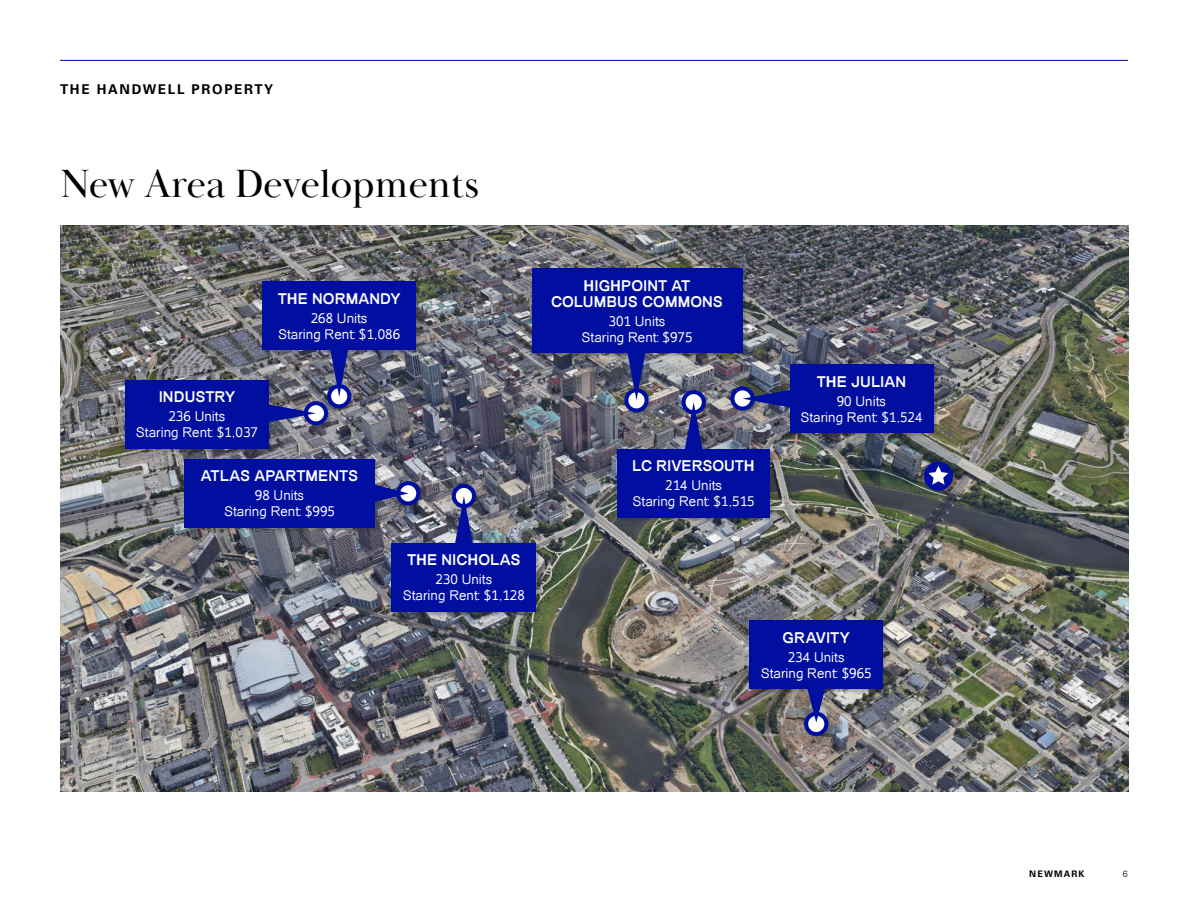
<style>
.page{position:relative;width:1188px;height:918px;background:#fff}
.page>*{position:absolute;margin:0;border:0;box-sizing:border-box;transform-origin:0 0}
.Head_27_29{font:40.5px "Baskerville Display PT";color:#000100}
.t1{font:700 15px/16.2px "Catriel";letter-spacing:.005em;color:#fff;text-align:center}
.t2{font:13.5px/16.2px "Catriel";color:#fff;text-align:center}
.t3{font:700 13.5px "Univers LT Pro 65";letter-spacing:.125em;color:#000100}
.t4{font:700 9px "Univers LT Pro 65";letter-spacing:.125em;color:#000100}
.t5{font:300 9px "Univers LT Pro 45";color:#000100}
</style>
<div class="page">
<img style="left:60px;top:225px;width:1068px;height:567px">
<div style="left:803px;top:711px;width:30px;height:30px;background:#231f20;opacity:.3"></div>
<div style="left:806px;top:714px;width:20px;height:20px;background:#fff;border-radius:50%"></div>
<div style="left:804px;top:712px;width:24px;height:24px;border:4px solid #000f9f;border-radius:50%"></div>
<div style="left:624px;top:387px;width:29px;height:30px;background:#231f20;opacity:.3"></div>
<div style="left:626px;top:390px;width:21px;height:20px;background:#fff;border-radius:50%"></div>
<div style="left:624px;top:388px;width:25px;height:24px;border:4px solid #000f9f;border-radius:50%"></div>
<div style="left:730px;top:385px;width:29px;height:30px;background:#231f20;opacity:.3"></div>
<svg style="left:732px;top:388px;width:21px;height:21px"></svg>
<div style="left:730px;top:386px;width:25px;height:25px;border:4px solid #000f9f;border-radius:50%"></div>
<div style="left:681px;top:389px;width:29px;height:30px;background:#231f20;opacity:.3"></div>
<div style="left:684px;top:392px;width:20px;height:20px;background:#fff;border-radius:50%"></div>
<div style="left:682px;top:390px;width:24px;height:24px;border:4px solid #000f9f;border-radius:50%"></div>
<div style="left:451px;top:483px;width:30px;height:30px;background:#231f20;opacity:.3"></div>
<div style="left:454px;top:486px;width:20px;height:20px;background:#fff;border-radius:50%"></div>
<div style="left:452px;top:484px;width:24px;height:24px;border:4px solid #000f9f;border-radius:50%"></div>
<div style="left:395px;top:480px;width:30px;height:30px;background:#231f20;opacity:.3"></div>
<div style="left:398px;top:483px;width:20px;height:20px;background:#fff;border-radius:50%"></div>
<div style="left:396px;top:481px;width:24px;height:25px;border:4px solid #000f9f;border-radius:50%"></div>
<div style="left:326px;top:383px;width:30px;height:30px;background:#231f20;opacity:.3"></div>
<div style="left:329px;top:386px;width:20px;height:20px;background:#fff;border-radius:50%"></div>
<div style="left:327px;top:384px;width:24px;height:24px;border:4px solid #000f9f;border-radius:50%"></div>
<div style="left:303px;top:400px;width:30px;height:30px;background:#231f20;opacity:.3"></div>
<div style="left:306px;top:403px;width:20px;height:20px;background:#fff;border-radius:50%"></div>
<div style="left:304px;top:401px;width:24px;height:24px;border:4px solid #000f9f;border-radius:50%"></div>
<div style="left:531px;top:268px;width:216px;height:90px;background:#231f20;opacity:.3"></div>
<div style="left:532px;top:269px;width:211px;height:84px;background:#000f9f"></div>
<div style="left:124px;top:379px;width:150px;height:74px;background:#231f20;opacity:.3"></div>
<div style="left:125px;top:380px;width:144px;height:69px;background:#000f9f"></div>
<div style="left:262px;top:281px;width:158px;height:74px;background:#231f20;opacity:.3"></div>
<div style="left:263px;top:282px;width:153px;height:68px;background:#000f9f"></div>
<div style="left:391px;top:542px;width:150px;height:74px;background:#231f20;opacity:.3"></div>
<div style="left:392px;top:543px;width:144px;height:68px;background:#000f9f"></div>
<div style="left:184px;top:458px;width:196px;height:74px;background:#231f20;opacity:.3"></div>
<div style="left:184px;top:459px;width:191px;height:69px;background:#000f9f"></div>
<div style="left:789px;top:364px;width:149px;height:74px;background:#231f20;opacity:.3"></div>
<div style="left:790px;top:365px;width:143px;height:68px;background:#000f9f"></div>
<div style="left:617px;top:448px;width:158px;height:74px;background:#231f20;opacity:.3"></div>
<div style="left:617px;top:449px;width:153px;height:69px;background:#000f9f"></div>
<div style="left:749px;top:620px;width:139px;height:74px;background:#231f20;opacity:.3"></div>
<div style="left:750px;top:621px;width:133px;height:68px;background:#000f9f"></div>
<svg style="left:807px;top:689px;width:18px;height:34px"></svg>
<svg style="left:455px;top:496px;width:18px;height:47px"></svg>
<svg style="left:375px;top:484px;width:33px;height:18px"></svg>
<svg style="left:269px;top:404px;width:47px;height:18px"></svg>
<svg style="left:330px;top:350px;width:18px;height:47px"></svg>
<svg style="left:627px;top:353px;width:19px;height:47px"></svg>
<svg style="left:685px;top:402px;width:18px;height:47px"></svg>
<svg style="left:743px;top:390px;width:47px;height:18px"></svg>
<div style="left:923px;top:460px;width:36px;height:37px;background:#231f20;opacity:.3"></div>
<div style="left:924px;top:462px;width:29px;height:29px;border:5px solid #000f9f;border-radius:50%"></div>
<svg style="left:928px;top:466px;width:20px;height:19px"></svg>
<hr style="left:60px;top:60px;width:1068px;height:1px;background:#000f9f">
<p class="t3" style="left:60px;top:80px;width:215px">THE HANDWELL PROPERTY</p>
<p class="Head_27_29" style="left:60px;top:159px;width:421px">New Area Developments</p>
<p class="t1" style="left:159px;top:389px;width:78px">INDUSTRY</p>
<p class="t2" style="left:136px;top:408px;width:124px">236 Units<br>Staring Rent: $1,037</p>
<p class="t1" style="left:278px;top:291px;width:124px">THE NORMANDY</p>
<p class="t2" style="left:278px;top:310px;width:124px">268 Units<br>Staring Rent: $1,086</p>
<p class="t1" style="left:201px;top:468px;width:159px">ATLAS APARTMENTS</p>
<p class="t2" style="left:224px;top:487px;width:112px">98 Units<br>Staring Rent: $995</p>
<p class="t1" style="left:407px;top:552px;width:115px">THE NICHOLAS</p>
<p class="t2" style="left:403px;top:571px;width:124px">230 Units<br>Staring Rent: $1,128</p>
<p class="t1" style="left:551px;top:277px;width:174px">HIGHPOINT AT<br>COLUMBUS COMMONS</p>
<p class="t2" style="left:582px;top:313px;width:112px">301 Units<br>Staring Rent: $975</p>
<p class="t1" style="left:632px;top:458px;width:124px">LC RIVERSOUTH</p>
<p class="t2" style="left:633px;top:477px;width:124px">214 Units<br>Staring Rent: $1,515</p>
<p class="t1" style="left:817px;top:373px;width:91px">THE JULIAN</p>
<p class="t2" style="left:800px;top:393px;width:124px">90 Units<br>Staring Rent: $1,524</p>
<p class="t1" style="left:783px;top:629px;width:69px">GRAVITY</p>
<p class="t2" style="left:761px;top:649px;width:112px">234 Units<br>Staring Rent: $965</p>
<p class="t4" style="left:1029px;top:867px;width:57px">NEWMARK</p>
<p class="t5" style="left:1123px;top:867px;width:7px">6</p>
</div>
